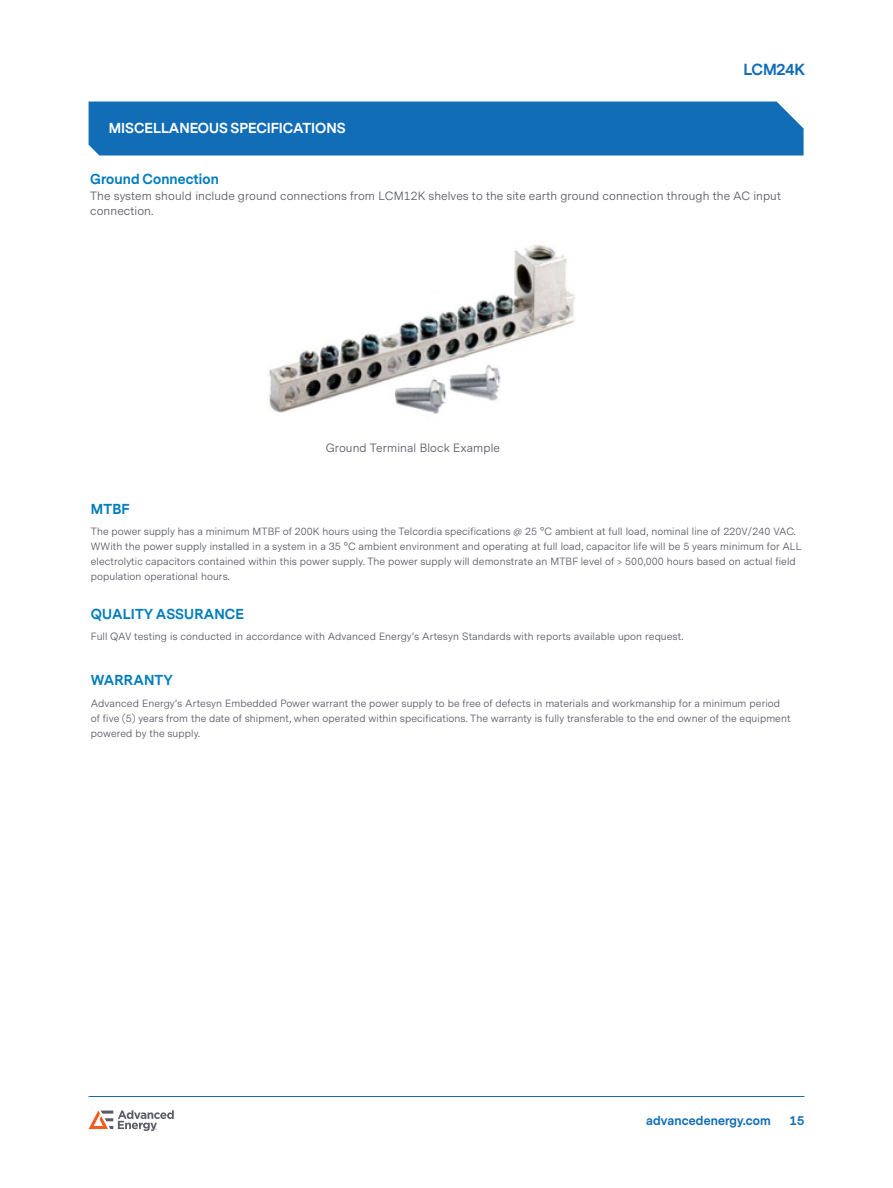
<style>
.page{position:relative;width:893px;height:1188px;background:#fff}
.page>*{position:absolute;margin:0;border:0;box-sizing:border-box;transform-origin:0 0}
.t1{font:700 15px "Messina Sans";letter-spacing:-.01em;color:#126db7}
.table_text{font:700 13.5px "Messina Sans";letter-spacing:.01em;color:#007dbb}
.Heading_1{font:700 13.5px "Messina Sans";color:#fff}
.table_text-2{font:12px/15px "Messina Sans";letter-spacing:.01em;color:#5a5c66}
.t2{font:700 12px "Messina Sans";letter-spacing:.01em;color:#126db7}
.table_text-3{font:10.5px/15px "Messina Sans";letter-spacing:.01em;color:#5a5c66}
</style>
<div class="page">
<hr style="left:89px;top:1096px;width:715px;height:1px;background:#126db7">
<svg style="left:89px;top:1110px;width:85px;height:21px"></svg>
<img style="left:268px;top:245px;width:307px;height:169px">
<div style="left:89px;top:102px;width:715px;height:54px;background:#126db7"></div>
<p class="Heading_1" style="left:109px;top:119px;width:238px">MISCELLANEOUS SPECIFICATIONS</p>
<h1 class="t1" style="left:743px;top:59px;width:63px">LCM24K</h1>
<p class="table_text" style="left:90px;top:169px;width:130px">Ground Connection</p>
<p class="table_text-2" style="left:90px;top:189px;width:692px">The system should include ground connections from LCM12K shelves to the site earth ground connection through the AC input connection.</p>
<p class="table_text-2" style="left:326px;top:440px;width:176px">Ground Terminal Block Example</p>
<p class="table_text" style="left:91px;top:499px;width:40px">MTBF</p>
<p class="table_text-3" style="left:91px;top:525px;width:712px">The power supply has a minimum MTBF of 200K hours using the Telcordia specifications @ 25 °C ambient at full load, nominal line of 220V/240 VAC.<br>WWith the power supply installed in a system in a 35 °C ambient environment and operating at full load, capacitor life will be 5 years minimum for ALL electrolytic capacitors contained within this power supply. The power supply will demonstrate an MTBF level of &gt; 500,000 hours based on actual field population operational hours.</p>
<p class="table_text" style="left:91px;top:604px;width:155px">QUALITY ASSURANCE</p>
<p class="table_text-3" style="left:91px;top:630px;width:594px">Full QAV testing is conducted in accordance with Advanced Energy’s Artesyn Standards with reports available upon request.</p>
<p class="table_text" style="left:91px;top:671px;width:84px">WARRANTY</p>
<p class="table_text-3" style="left:91px;top:696px;width:701px">Advanced Energy’s Artesyn Embedded Power warrant the power supply to be free of defects in materials and workmanship for a minimum period of five (5) years from the date of shipment, when operated within specifications. The warranty is fully transferable to the end owner of the equipment powered by the supply.</p>
<p class="t2" style="left:646px;top:1113px;width:126px">advancedenergy.com</p>
<p class="t2" style="left:790px;top:1113px;width:16px">15</p>
</div>
